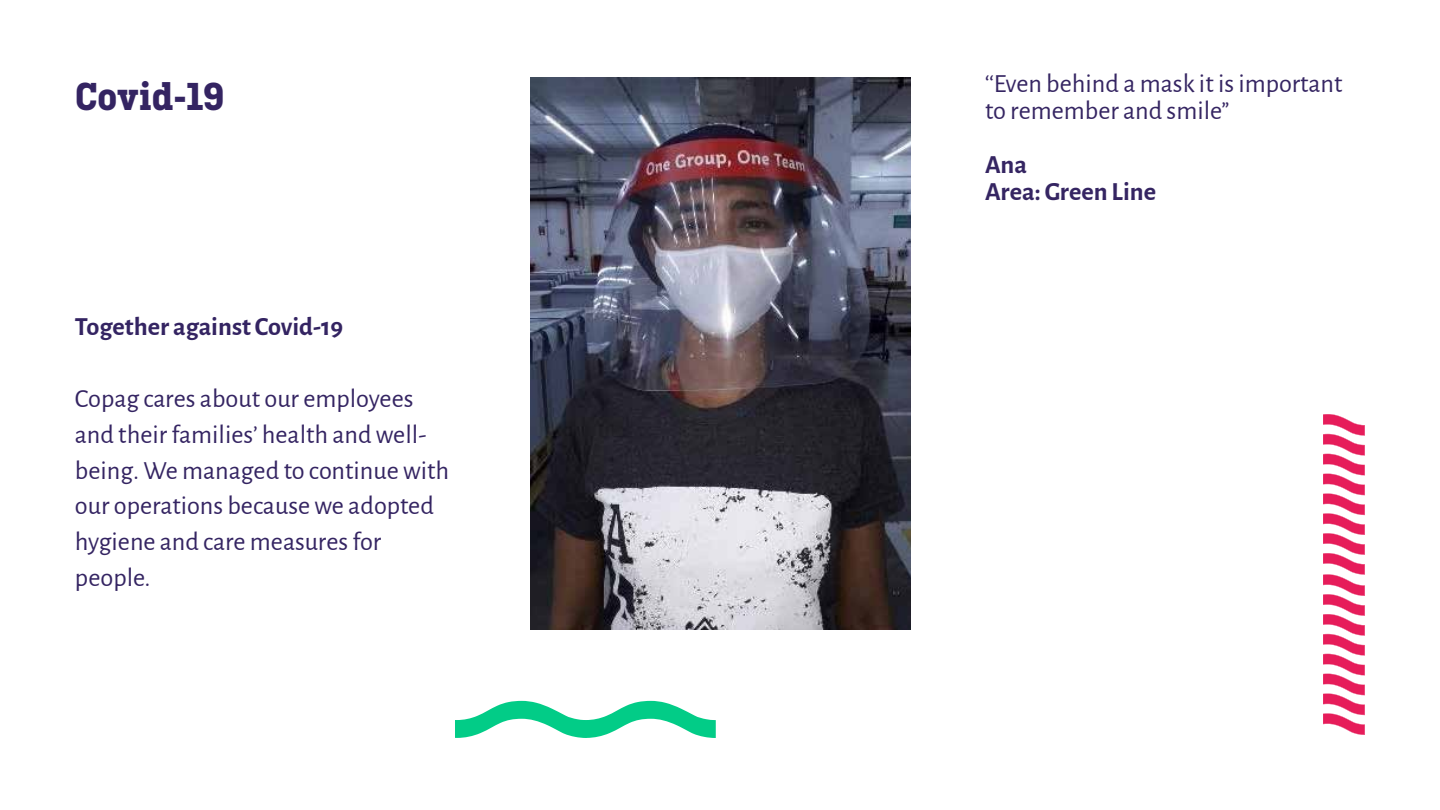
<style>
.page{position:relative;width:1440px;height:810px;background:#fff}
.page>*{position:absolute;margin:0;border:0;box-sizing:border-box;transform-origin:0 0}
.t1{font:700 41.25px "Ciutadella Slab";color:#342462}
.t2{font:26.25px/36px "Alegreya Sans";color:#342462}
.t3{font:26.25px/27px "Alegreya Sans";color:#352562}
.t4{font:700 26.25px "Alegreya Sans";color:#342462}
.t5{font:700 26.25px/27px "Alegreya Sans";color:#352562}
</style>
<div class="page">
<svg style="left:1323px;top:414px;width:42px;height:321px"></svg>
<img style="left:530px;top:77px;width:380px;height:553px">
<svg style="left:455px;top:701px;width:261px;height:37px"></svg>
<h1 class="t1" style="left:75px;top:72px;width:151px">Covid-19</h1>
<p class="t3" style="left:985px;top:68px;width:359px">‘‘Even behind a mask it is important to remember and smile”</p>
<p class="t5" style="left:985px;top:149px;width:173px">Ana<br>Area: Green Line</p>
<p class="t4" style="left:75px;top:307px;width:270px">Together against Covid-19</p>
<p class="t2" style="left:75px;top:379px;width:376px">Copag cares about our employees and their families’ health and well&shy;being. We managed to continue with our operations because we adopted hygiene and care measures for people.</p>
</div>
